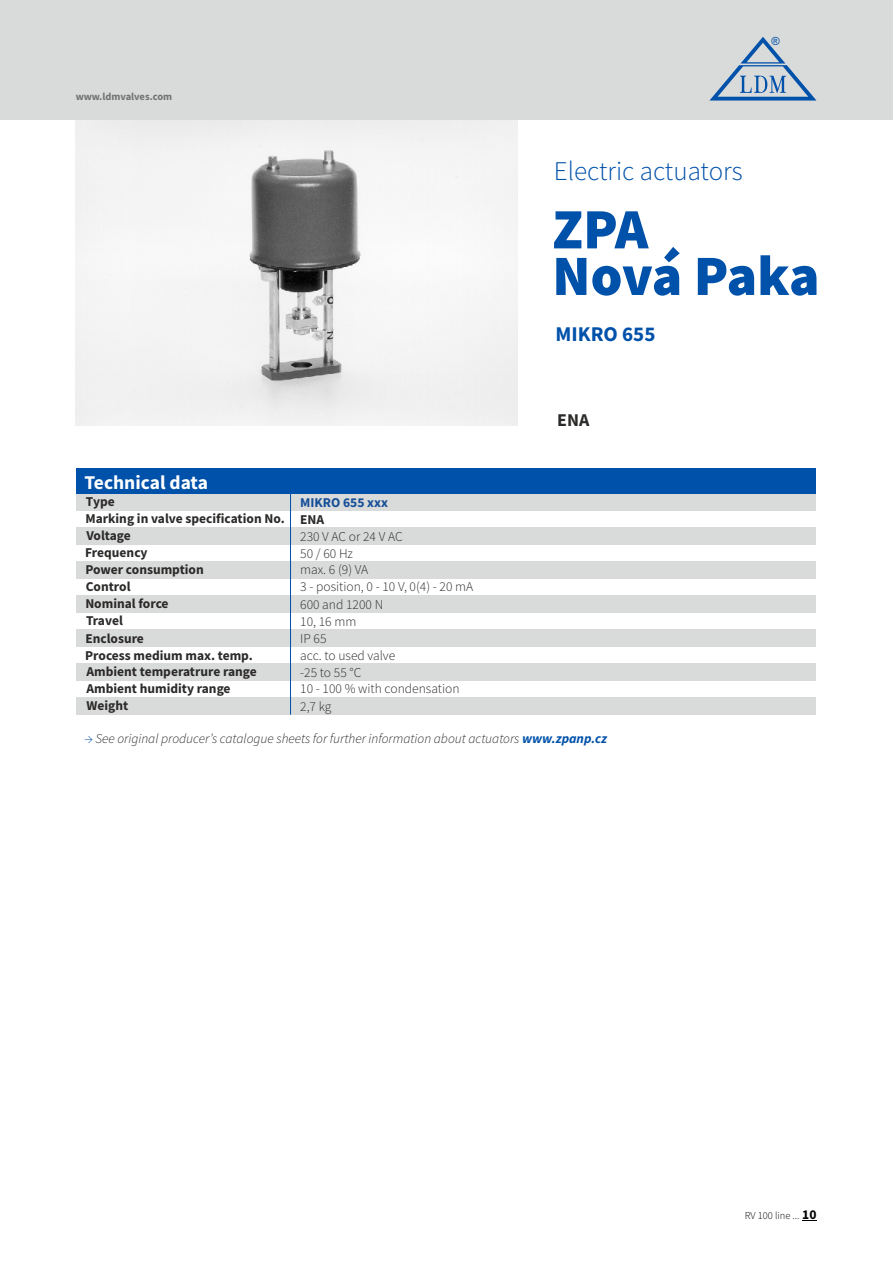
<style>
.page{position:relative;width:893px;height:1263px;background:#fff}
.page>*{position:absolute;margin:0;border:0;box-sizing:border-box;transform-origin:0 0}
.t1{font:900 57px/46.5px "Source Sans Pro";letter-spacing:-.01em;color:#0051aa}
.t2{font:300 27px "Source Sans Pro";color:#0051aa}
.t3{font:700 21px "Source Sans Pro";color:#0051aa}
.t4{font:700 19.5px "Source Sans Pro";color:#fefefe}
.t5{font:700 18px "Source Sans Pro";color:#2b2a29}
.t6{font:700 13.5px/17px "Source Sans Pro";color:#2b2a29}
.t7{font:300 13.5px/17px "Source Sans Pro";color:#2b2a29}
.t8{font:italic 300 13.5px "Source Sans Pro";color:#2b2a29}
.t9{font:700 13.5px "Source Sans Pro";color:#154f98}
.t10{font:11.25px "Arial";color:#0051aa}
.t11{font:700 10.5px "Source Sans Pro";color:#727271}
.t12{font:300 10.5px "Source Sans Pro";color:#000}
.s1{font-style:normal;color:#0051aa}
.s2{font-weight:700;color:#0051aa}
.s3{font-weight:700;font-size:13.5px}
</style>
<div class="page">
<img style="left:76px;top:119px;width:442px;height:307px">
<div style="left:77px;top:697px;width:739px;height:17px;background:#d9dada"></div>
<div style="left:77px;top:663px;width:739px;height:17px;background:#d9dada"></div>
<div style="left:77px;top:629px;width:739px;height:17px;background:#d9dada"></div>
<div style="left:77px;top:596px;width:739px;height:17px;background:#d9dada"></div>
<div style="left:77px;top:562px;width:739px;height:17px;background:#d9dada"></div>
<div style="left:77px;top:528px;width:739px;height:17px;background:#d9dada"></div>
<div style="left:77px;top:494px;width:739px;height:17px;background:#d9dada"></div>
<div style="left:0;top:0;width:893px;height:119px;background:#d9dada"></div>
<svg style="left:709px;top:37px;width:107px;height:64px"></svg>
<div style="left:77px;top:468px;width:739px;height:26px;background:#0051aa"></div>
<hr style="left:290px;top:477px;width:1px;height:238px;background:#0051aa">
<svg style="left:802px;top:1220px;width:14px;height:1px"></svg>
<p class="t11" style="left:76px;top:92px;width:98px">www.ldmvalves.com</p>
<h3 class="t4" style="left:85px;top:474px;width:125px">Technical data</h3>
<p class="t6" style="left:86px;top:494px;width:30px">Type</p>
<p class="t6" style="left:85px;top:511px;width:201px">Marking in valve specification No.<br>Voltage<br>Frequency<br>Power consumption<br>Control<br>Nominal force<br>Travel<br>Enclosure<br>Process medium max. temp.<br>Ambient temperatrure range<br>Ambient humidity range<br>Weight</p>
<p class="t9" style="left:300px;top:496px;width:89px">MIKRO 655 xxx</p>
<p class="t6" style="left:300px;top:512px;width:26px">ENA</p>
<p class="t7" style="left:300px;top:529px;width:175px">230 V AC or 24 V AC<br>50 / 60 Hz<br>max. 6 (9) VA<br>3 - position, 0 - 10 V, 0(4) - 20 mA<br>600 and 1200 N<br>10, 16 mm<br>IP 65<br>acc. to used valve<br>-25 to 55 °C<br>10 - 100 % with condensation<br>2,7 kg</p>
<p class="t10" style="left:772px;top:37px;width:10px">®</p>
<h2 class="t2" style="left:554px;top:160px;width:190px">Electric actuators</h2>
<h1 class="t1" style="left:552px;top:211px;width:269px">ZPA<br>Nová Paka</h1>
<h3 class="t3" style="left:555px;top:325px;width:101px">MIKRO 655</h3>
<h3 class="t5" style="left:557px;top:412px;width:34px">ENA</h3>
<p class="t8" style="left:84px;top:732px;width:524px"><span class="s1">→</span> See original producer’s catalogue sheets for further information about actuators <span class="s2">www.zpanp.cz</span></p>
<p class="t12" style="left:745px;top:1211px;width:73px">RV 100 line ... <span class="s3">10</span></p>
</div>
